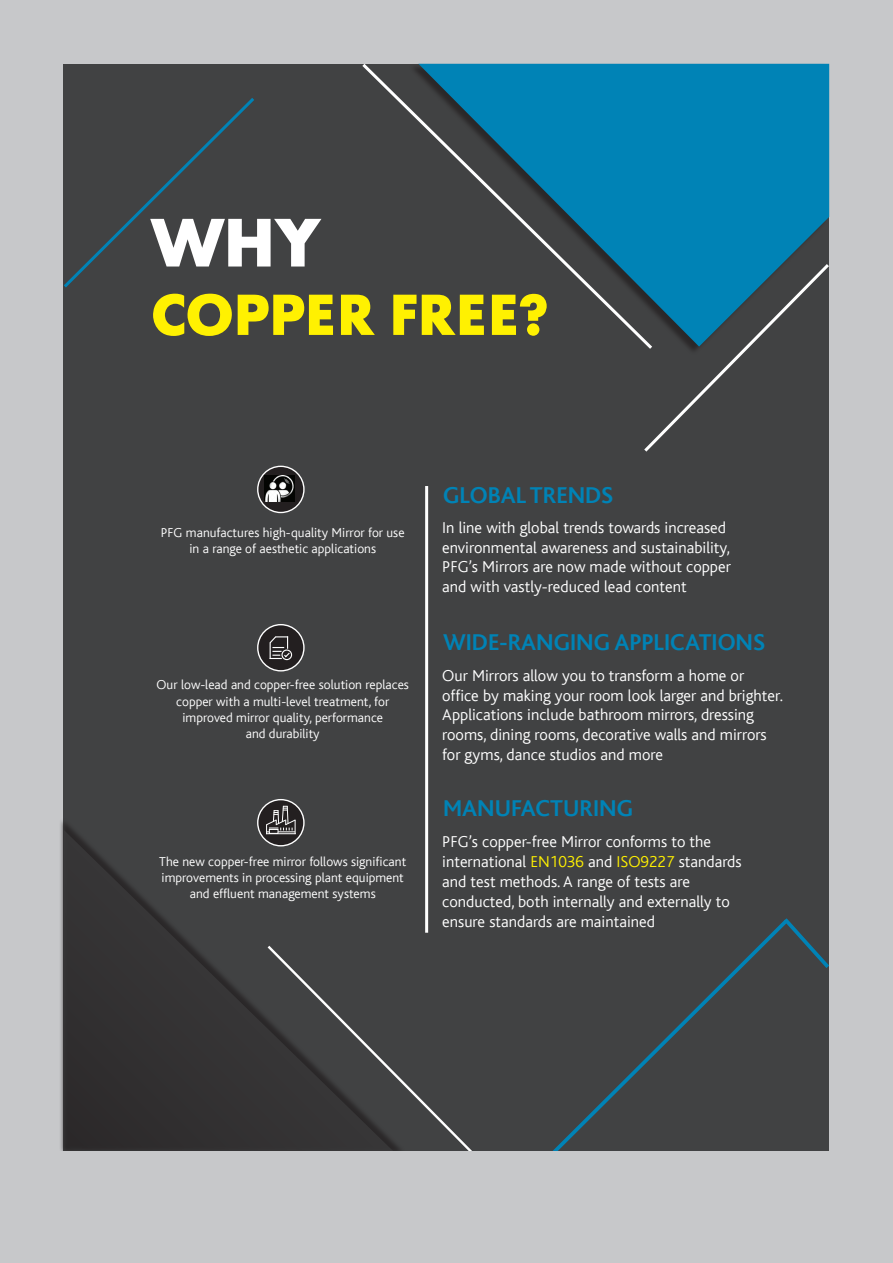
<style>
.page{position:relative;width:893px;height:1263px;background:#c7c8ca}
.page>*{position:absolute;margin:0;border:0;box-sizing:border-box;transform-origin:0 0}
.t1{font:700 67.5px "Futura BQ";color:#fff}
.t2{font:700 57px "Futura BQ";letter-spacing:.02em;color:#fff101}
.t3{font:700 24px "Sasol Bliss";color:#0083b6}
.t4{font:300 16.5px/19.8px "Sasol Bliss";color:#fff}
.t5{font:300 13.5px/16.2px "Sasol Bliss";color:#fff;text-align:center}
.s1{color:#fff101}
</style>
<div class="page">
<div style="left:64px;top:64px;width:765px;height:1088px;background:#414243"></div>
<div style="left:655px;top:64px;width:174px;height:197px;background:#0083b6"></div>
<svg style="left:362px;top:63px;width:293px;height:277px"></svg>
<svg style="left:406px;top:1084px;width:66px;height:67px"></svg>
<svg style="left:641px;top:261px;width:188px;height:191px"></svg>
<svg style="left:63px;top:95px;width:191px;height:196px"></svg>
<svg style="left:552px;top:924px;width:228px;height:227px"></svg>
<svg style="left:780px;top:918px;width:49px;height:50px"></svg>
<hr style="left:425px;top:486px;width:3px;height:447px;background:#fff">
<div style="left:59px;top:818px;width:347px;height:338px;background:#231f20;opacity:.75"></div>
<svg style="left:64px;top:830px;width:338px;height:321px"></svg>
<svg style="left:258px;top:466px;width:46px;height:46px"></svg>
<div style="left:257px;top:466px;width:48px;height:47px;border:1px solid #fff;border-radius:50%"></div>
<svg style="left:258px;top:800px;width:46px;height:46px"></svg>
<div style="left:257px;top:799px;width:48px;height:47px;border:1px solid #fff;border-radius:50%"></div>
<div style="left:54px;top:1151px;width:781px;height:20px;background:#c7c8ca"></div>
<img style="left:265px;top:476px;width:29px;height:25px">
<div style="left:258px;top:625px;width:46px;height:46px;background:#231f20;border-radius:50%"></div>
<div style="left:257px;top:624px;width:48px;height:47px;border:1px solid #fff;border-radius:50%"></div>
<div style="left:281px;top:649px;width:11px;height:11px;border:1px solid #fff;border-radius:50%"></div>
<svg style="left:269px;top:636px;width:22px;height:23px"></svg>
<svg style="left:265px;top:805px;width:31px;height:29px"></svg>
<h1 class="t1" style="left:151px;top:201px;width:172px">WHY</h1>
<h2 class="t2" style="left:151px;top:280px;width:398px">COPPER FREE?</h2>
<p class="t5" style="left:161px;top:524px;width:245px">PFG manufactures high-quality Mirror for use in a range of aesthetic applications</p>
<p class="t5" style="left:157px;top:677px;width:254px">Our low-lead and copper-free solution replaces copper with a multi-level treatment, for improved mirror quality, performance<br>and durability</p>
<p class="t5" style="left:159px;top:853px;width:248px">The new copper-free mirror follows significant improvements in processing plant equipment and effluent management systems</p>
<h3 class="t3" style="left:443px;top:483px;width:172px">GLOBAL TRENDS</h3>
<p class="t4" style="left:442px;top:518px;width:290px">In line with global trends towards increased environmental awareness and sustainability, PFG’s Mirrors are now made without copper and with vastly-reduced lead content</p>
<h3 class="t3" style="left:443px;top:630px;width:324px">WIDE-RANGING APPLICATIONS</h3>
<p class="t4" style="left:442px;top:666px;width:342px">Our Mirrors allow you to transform a home or office by making your room look larger and brighter.<br>Applications include bathroom mirrors, dressing rooms, dining rooms, decorative walls and mirrors for gyms, dance studios and more</p>
<h3 class="t3" style="left:443px;top:796px;width:191px">MANUFACTURING</h3>
<p class="t4" style="left:442px;top:832px;width:301px">PFG’s copper-free Mirror conforms to the international <span class="s1">EN1036</span> and <span class="s1">ISO9227</span> standards and test methods. A range of tests are conducted, both internally and externally to ensure standards are maintained</p>
</div>
